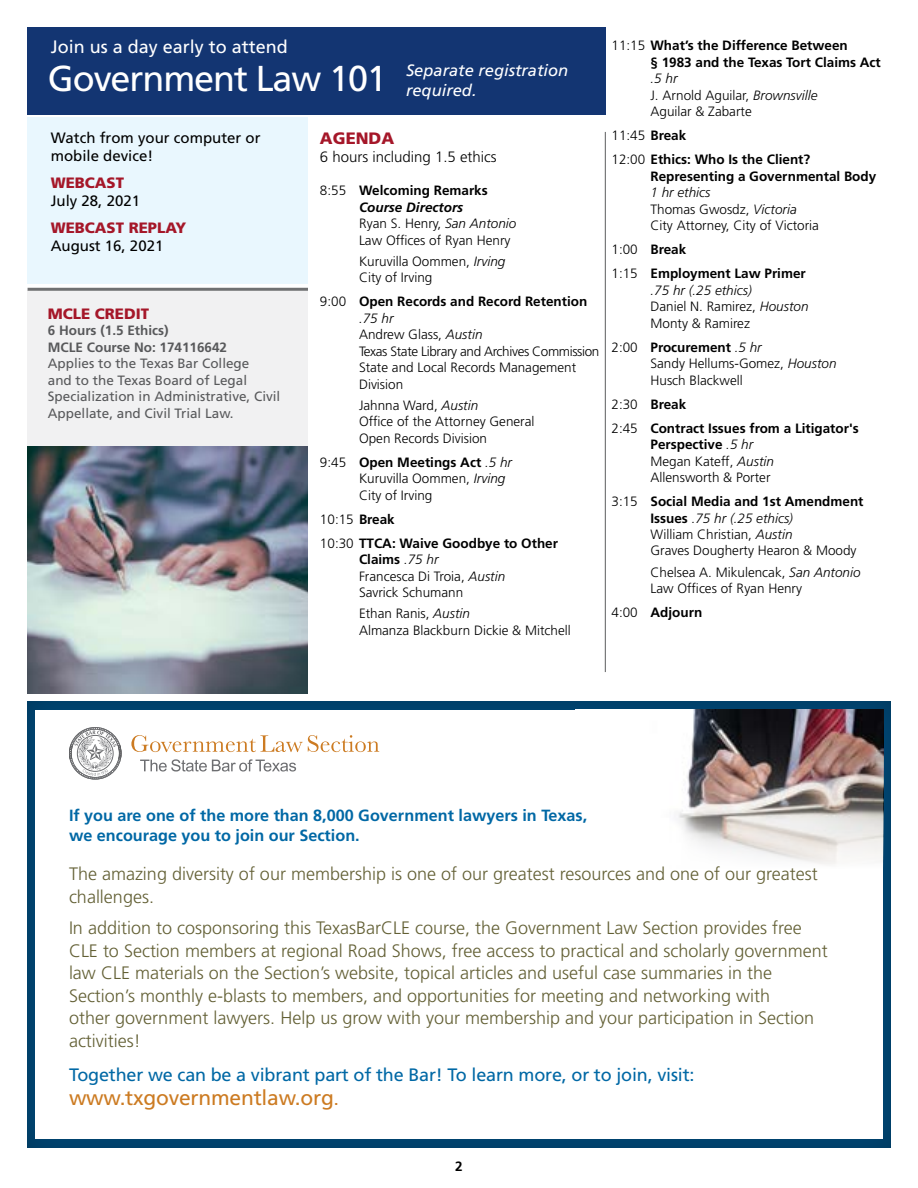
<style>
.page{position:relative;width:918px;height:1188px;background:#fff}
.page>*{position:absolute;margin:0;border:0;box-sizing:border-box;transform-origin:0 0}
.t1{font:36px "Frutiger LT Std";letter-spacing:-.03em;color:#fff}
.t2{font:21px "Frutiger LT Std";letter-spacing:-.01em;color:#cc7b22}
.t3{font:300 18px/22.5px "Frutiger LT Std";color:#636035}
.t4{font:18px "Frutiger LT Std";letter-spacing:-.01em;color:#0068a5}
.t5{font:18px "Frutiger LT Std";color:#fff}
.t6{font:italic 16.5px/19.5px "Frutiger LT Std";color:#fff}
.t7{font:900 16.5px "Frutiger LT Std";color:#a51729}
.t8{font:700 16.2px/20.2px "Frutiger LT Std";color:#0068a5}
.t9{font:15px/18px "Frutiger LT Std";color:#000}
.t10{font:900 15px "Frutiger LT Std";color:#a51729}
.t11{font:300 15px "Frutiger LT Std";color:#000}
.t12{font:300 13.5px/16.5px "Frutiger LT Std";color:#000}
.t13{font:700 13.5px/24px "Frutiger LT Std";color:#000}
.t14{font:13.5px/16.5px "Frutiger LT Std";color:#58595b}
.t15{font:700 13.5px/16.5px "Frutiger LT Std";color:#58595b}
.s1{font-weight:700}
.s2{font-weight:700;font-style:italic}
.s3{font-style:italic}
.s4{font-weight:300}
.s5{font-size:18px}
</style>
<div class="page">
<div style="left:27px;top:117px;width:281px;height:166px;background:#e9f7fe"></div>
<div style="left:27px;top:27px;width:579px;height:87px;background:#133572"></div>
<hr style="left:605px;top:132px;width:1px;height:540px;background:#5b5d5e">
<div style="left:28px;top:290px;width:280px;height:157px;background:#f1f1f2"></div>
<hr style="left:28px;top:288px;width:280px;height:3px;background:#707172">
<img style="left:28px;top:447px;width:280px;height:242px">
<div style="left:15px;top:689px;width:888px;height:459px;background:#a1b5b2;opacity:.75"></div>
<div style="left:36px;top:710px;width:847px;height:428px;background:#fff"></div>
<img style="left:678px;top:710px;width:205px;height:154px">
<svg style="left:69px;top:727px;width:53px;height:53px"></svg>
<svg style="left:140px;top:759px;width:156px;height:13px"></svg>
<svg style="left:131px;top:735px;width:248px;height:17px"></svg>
<h3 class="t5" style="left:51px;top:37px;width:239px">Join us a day early to attend</h3>
<h1 class="t1" style="left:48px;top:57px;width:341px">Government Law 101</h1>
<p class="t6" style="left:406px;top:61px;width:164px">Separate registration required.</p>
<p class="t9" style="left:51px;top:129px;width:211px">Watch from your computer or mobile device!</p>
<p class="t10" style="left:51px;top:174px;width:75px">WEBCAST</p>
<p class="t9" style="left:51px;top:192px;width:91px">July 28, 2021</p>
<p class="t10" style="left:51px;top:219px;width:137px">WEBCAST REPLAY</p>
<p class="t9" style="left:51px;top:237px;width:114px">August 16, 2021</p>
<p class="t10" style="left:48px;top:304px;width:103px">MCLE CREDIT</p>
<p class="t15" style="left:48px;top:322px;width:181px">6 Hours (1.5 Ethics)<br>MCLE Course No: 174116642</p>
<p class="t14" style="left:48px;top:355px;width:234px">Applies to the Texas Bar College<br>and to the Texas Board of Legal Specialization in Administrative, Civil Appellate, and Civil Trial Law.</p>
<p class="t7" style="left:320px;top:129px;width:76px">AGENDA</p>
<p class="t11" style="left:320px;top:149px;width:178px">6 hours including 1.5 ethics</p>
<p class="t12" style="left:359px;top:183px;width:159px;text-indent:-39px">8:55 <span class="s1">Welcoming Remarks<br></span><span class="s2">Course Directors<br></span>Ryan S. Henry, <span class="s3">San Antonio<br></span>Law Offices of Ryan Henry</p>
<p class="t12" style="left:359px;top:253px;width:148px">Kuruvilla Oommen, <span class="s3">Irving<br></span>City of Irving</p>
<p class="t12" style="left:359px;top:294px;width:242px;text-indent:-39px">9:00 <span class="s1">Open Records and Record Retention </span><span class="s3">.75 hr<br></span>Andrew Glass, <span class="s3">Austin<br></span>Texas State Library and Archives Commission<br>State and Local Records Management<br>Division</p>
<p class="t12" style="left:359px;top:397px;width:177px">Jahnna Ward, <span class="s3">Austin<br></span>Office of the Attorney General<br>Open Records Division</p>
<p class="t12" style="left:359px;top:454px;width:155px;text-indent:-39px">9:45 <span class="s1">Open Meetings Act</span> <span class="s3">.5 hr<br></span>Kuruvilla Oommen, <span class="s3">Irving<br></span>City of Irving</p>
<p class="t13" style="left:320px;top:507px;width:240px"><span class="s4">10:15</span> Break<br><span class="s4">10:30</span> TTCA: Waive Goodbye to Other</p>
<p class="t12" style="left:359px;top:552px;width:148px"><span class="s1">Claims</span> <span class="s3">.75 hr<br></span>Francesca Di Troia, <span class="s3">Austin<br></span>Savrick Schumann</p>
<p class="t12" style="left:359px;top:606px;width:213px">Ethan Ranis, <span class="s3">Austin<br></span>Almanza Blackburn Dickie &amp; Mitchell</p>
<p class="t13" style="left:650px;top:37px;width:232px;line-height:16.5px;text-indent:-39px"><span class="s4">11:15</span> What’s the Difference Between<br>§ 1983 and the Texas Tort Claims Act</p>
<p class="t12" style="left:650px;top:70px;width:169px"><span class="s3">.5 hr<br></span>J. Arnold Aguilar, <span class="s3">Brownsville<br></span>Aguilar &amp; Zabarte</p>
<p class="t13" style="left:611px;top:123px;width:200px"><span class="s4">11:45</span> Break<br><span class="s4">12:00</span> Ethics: Who Is the Client?</p>
<p class="t13" style="left:650px;top:164px;width:227px">Representing a Governmental Body</p>
<p class="t12" style="left:650px;top:184px;width:170px"><span class="s3">1 hr ethics<br></span>Thomas Gwosdz, <span class="s3">Victoria<br></span>City Attorney, City of Victoria</p>
<p class="t13" style="left:611px;top:237px;width:196px"><span class="s4">1:00</span> Break<br><span class="s4">1:15</span> Employment Law Primer</p>
<p class="t12" style="left:650px;top:282px;width:160px"><span class="s3">.75 hr (.25 ethics)<br></span>Daniel N. Ramirez, <span class="s3">Houston<br></span>Monty &amp; Ramirez</p>
<p class="t12" style="left:650px;top:339px;width:188px;text-indent:-39px">2:00 <span class="s1">Procurement</span> <span class="s3">.5 hr<br></span>Sandy Hellums-Gomez, <span class="s3">Houston<br></span>Husch Blackwell</p>
<p class="t13" style="left:611px;top:392px;width:249px"><span class="s4">2:30</span> Break<br><span class="s4">2:45</span> Contract Issues from a Litigator's</p>
<p class="t12" style="left:650px;top:436px;width:125px"><span class="s1">Perspective</span> <span class="s3">.5 hr<br></span>Megan Kateff, <span class="s3">Austin<br></span>Allensworth &amp; Porter</p>
<p class="t12" style="left:650px;top:493px;width:215px;text-indent:-39px">3:15 <span class="s1">Social Media and 1st Amendment<br>Issues</span> <span class="s3">.75 hr (.25 ethics)<br></span>William Christian, <span class="s3">Austin<br></span>Graves Dougherty Hearon &amp; Moody</p>
<p class="t12" style="left:650px;top:564px;width:212px">Chelsea A. Mikulencak, <span class="s3">San Antonio<br></span>Law Offices of Ryan Henry</p>
<p class="t13" style="left:611px;top:600px;width:92px"><span class="s4">4:00</span> Adjourn</p>
<p class="t8" style="left:69px;top:806px;width:520px">If you are one of the more than 8,000 Government lawyers in Texas, we encourage you to join our Section.</p>
<h3 class="t3" style="left:69px;top:863px;width:750px">The amazing diversity of our membership is one of our greatest resources and one of our greatest challenges.</h3>
<p class="t3" style="left:69px;top:917px;width:760px">In addition to cosponsoring this TexasBarCLE course, the Government Law Section provides free CLE to Section members at regional Road Shows, free access to practical and scholarly government law CLE materials on the Section’s website, topical articles and useful case summaries in the Section’s monthly e-blasts to members, and opportunities for meeting and networking with<br>other government lawyers. Help us grow with your membership and your participation in Section activities!</p>
<h3 class="t4" style="left:69px;top:1065px;width:627px">Together we can be a vibrant part of the Bar! To learn more, or to join, visit:</h3>
<h2 class="t2" style="left:69px;top:1086px;width:271px">www.txgovernmentlaw.org<span class="s5">.</span></h2>
<p class="t13" style="left:455px;top:1155px;width:9px">2</p>
</div>
